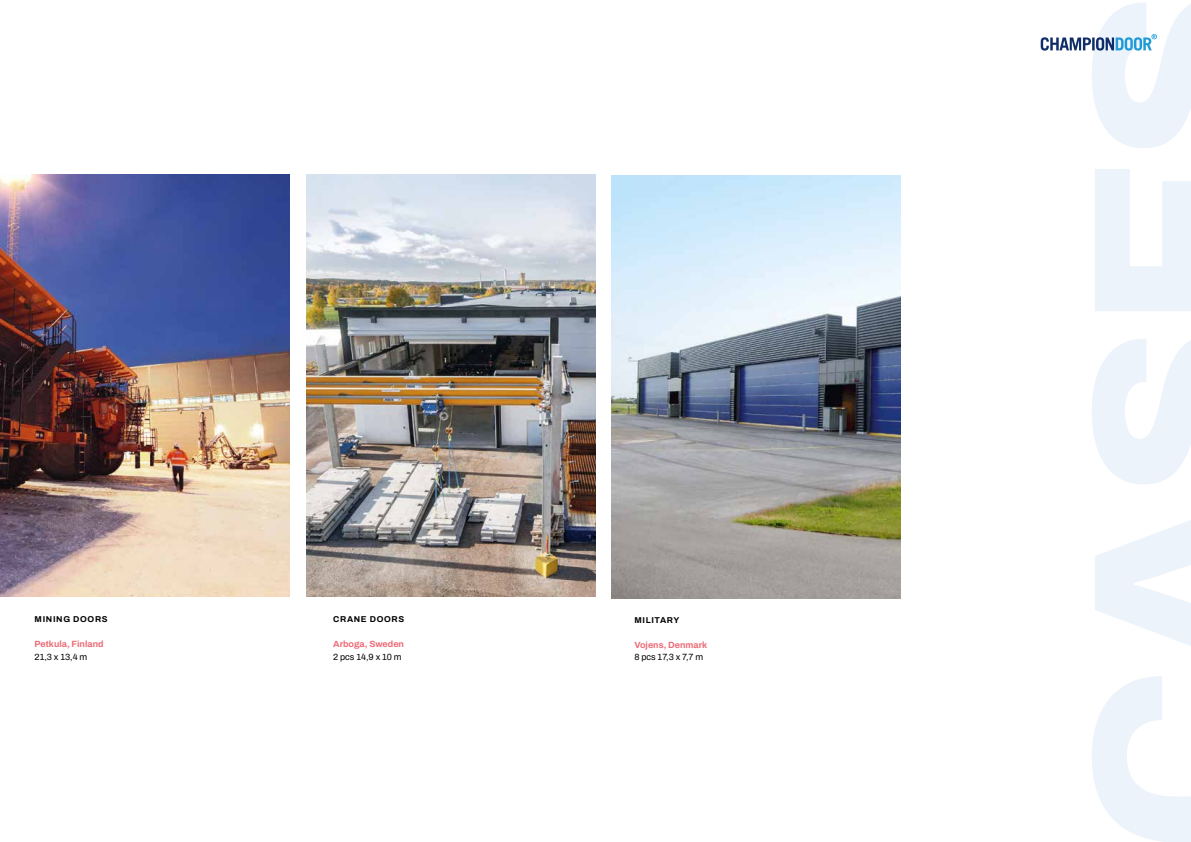
<style>
.page{position:relative;width:1191px;height:842px;background:#fff}
.page>*{position:absolute;margin:0;border:0;box-sizing:border-box;transform-origin:0 0}
.t1{font:700 9px "Archivo";color:#ed6c77}
.t2{font:9px "Archivo";color:#000}
.t3{font:700 8.5px "Archivo";letter-spacing:.08em;color:#000}
</style>
<div class="page">
<img style="left:611px;top:176px;width:289px;height:422px">
<img style="left:0;top:174px;width:290px;height:423px">
<img style="left:306px;top:174px;width:289px;height:423px">
<svg style="left:1040px;top:34px;width:117px;height:17px"></svg>
<p class="t3" style="left:35px;top:613px;width:75px">MINING DOORS</p>
<p class="t1" style="left:35px;top:637px;width:70px">Petkula, Finland</p>
<p class="t2" style="left:35px;top:650px;width:54px">21,3 x 13,4 m</p>
<p class="t3" style="left:333px;top:613px;width:73px">CRANE DOORS</p>
<p class="t1" style="left:333px;top:637px;width:72px">Arboga, Sweden</p>
<p class="t2" style="left:333px;top:650px;width:70px">2 pcs 14,9 x 10 m</p>
<p class="t3" style="left:634px;top:613px;width:47px">MILITARY</p>
<p class="t1" style="left:634px;top:638px;width:74px">Vojens, Denmark</p>
<p class="t2" style="left:634px;top:650px;width:70px">8 pcs 17,3 x 7,7 m</p>
</div>
